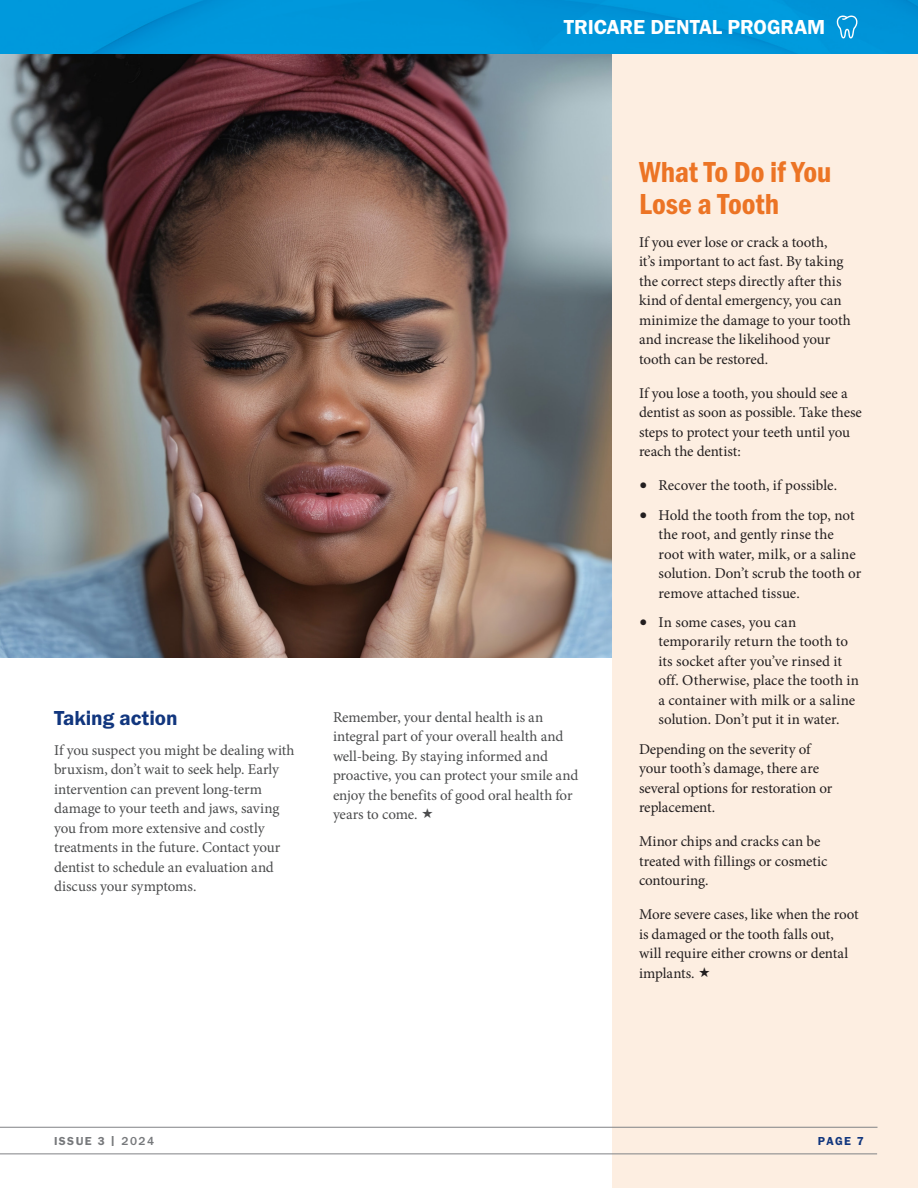
<style>
.page{position:relative;width:918px;height:1188px;background:#fff}
.page>*{position:absolute;margin:0;border:0;box-sizing:border-box;transform-origin:0 0}
.Sidebar_H1_Red{font:30px/31.5px "Franklin Gothic URW Con Dem";color:#ec7425}
.t1{font:21px "Franklin Gothic URW Dem";color:#fff}
.S1_-_Dark_BLue{font:21px "Franklin Gothic URW Dem";letter-spacing:-.005em;color:#11367e}
.Sidebar_-_P{font:15px/19.5px "Minion Pro";color:#231f20}
.t2{font:15px/19.5px "Minion Pro";letter-spacing:-.01em;color:#4b4c4d}
.t3{font:12px "Franklin Gothic URW Dem";letter-spacing:.12em;color:#76787b}
.t4{font:12px "Franklin Gothic URW Dem";color:#11367e}
.s1{font-size:21.75px}
.s2{font-family:"Franklin Gothic URW";font-weight:500}
</style>
<div class="page">
<div style="left:612px;top:27px;width:306px;height:1161px;background:#fdeee1"></div>
<div style="left:0;top:0;width:918px;height:54px;background:#0097db"></div>
<hr style="left:0;top:1154px;width:877px;height:1px;background:#808285">
<hr style="left:0;top:1127px;width:878px;height:1px;background:#808285">
<svg style="left:836px;top:15px;width:22px;height:23px"></svg>
<img style="left:0;top:54px;width:612px;height:603px">
<h2 class="t1" style="left:564px;top:14px;width:263px">TRICARE DENTAL PROGRAM</h2>
<p class="S1_-_Dark_BLue" style="left:54px;top:705px;width:125px">Taking action</p>
<p class="t2" style="left:54px;top:740px;width:242px">If you suspect you might be dealing with bruxism, don’t wait to seek help. Early intervention can prevent long-term damage to your teeth and jaws, saving you from more extensive and costly treatments in the future. Contact your dentist to schedule an evaluation and discuss your symptoms.</p>
<p class="t2" style="left:333px;top:707px;width:247px">Remember, your dental health is an integral part of your overall health and well-being. By staying informed and proactive, you can protect your smile and enjoy the benefits of good oral health for years to come.</p>
<p class="Sidebar_H1_Red" style="left:639px;top:155px;width:194px">What To Do if You<br>Lose a Tooth</p>
<p class="Sidebar_-_P" style="left:639px;top:232px;width:213px">If you ever lose or crack a tooth,<br>it’s important to act fast. By taking the correct steps directly after this kind of dental emergency, you can minimize the damage to your tooth and increase the likelihood your tooth can be restored.</p>
<p class="Sidebar_-_P" style="left:639px;top:383px;width:224px">If you lose a tooth, you should see a dentist as soon as possible. Take these steps to protect your teeth until you reach the dentist:</p>
<p class="Sidebar_-_P" style="left:639px;top:476px;width:200px"><span class="s1">•</span> Recover the tooth, if possible.</p>
<p class="Sidebar_-_P" style="left:659px;top:505px;width:204px;text-indent:-20px"><span class="s1">•</span> Hold the tooth from the top, not the root, and gently rinse the root with water, milk, or a saline solution. Don’t scrub the tooth or remove attached tissue.</p>
<p class="Sidebar_-_P" style="left:659px;top:612px;width:202px;text-indent:-20px"><span class="s1">•</span> In some cases, you can temporarily return the tooth to its socket after you’ve rinsed it off. Otherwise, place the tooth in a container with milk or a saline solution. Don’t put it in water.</p>
<p class="Sidebar_-_P" style="left:639px;top:739px;width:195px">Depending on the severity of your tooth’s damage, there are several options for restoration or replacement.</p>
<p class="Sidebar_-_P" style="left:639px;top:832px;width:190px">Minor chips and cracks can be treated with fillings or cosmetic contouring.</p>
<p class="Sidebar_-_P" style="left:639px;top:905px;width:221px">More severe cases, like when the root is damaged or the tooth falls out, will require either crowns or dental implants.</p>
<p class="t3" style="left:54px;top:1133px;width:102px">ISSUE 3 | <span class="s2">2024</span></p>
<p class="t4" style="left:818px;top:1133px;width:48px">PAGE 7</p>
</div>
